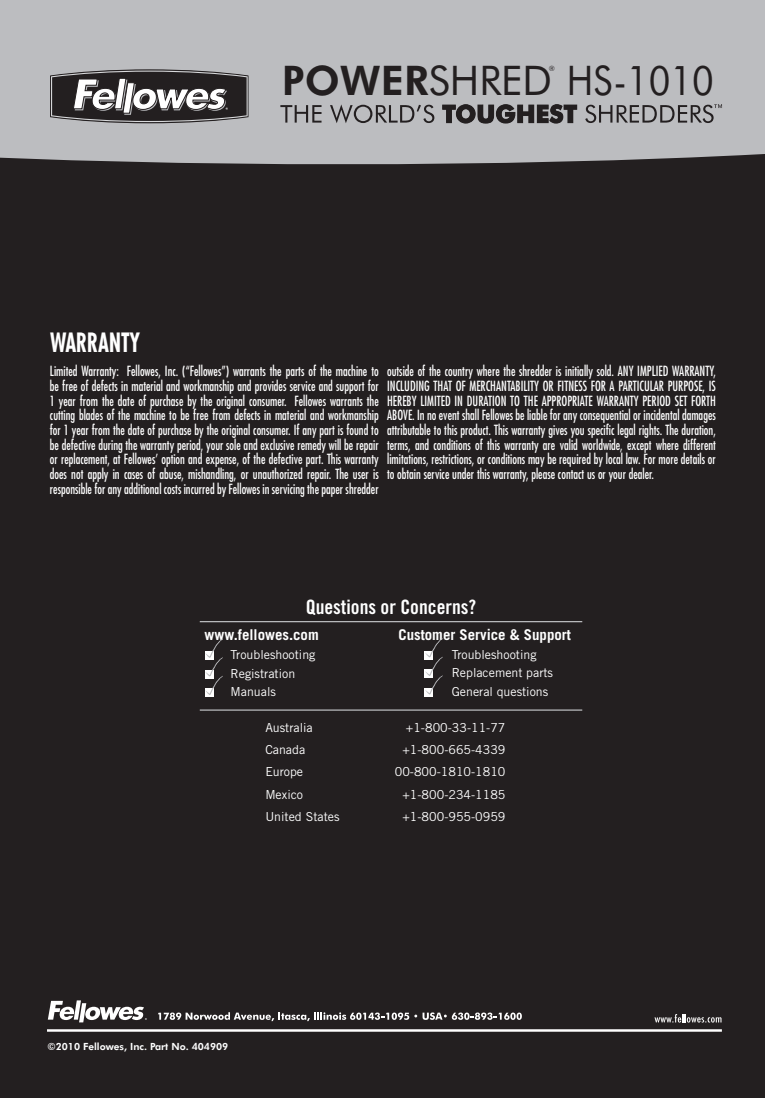
<style>
.page{position:relative;width:765px;height:1098px;background:#fff}
.page>*{position:absolute;margin:0;border:0;box-sizing:border-box;transform-origin:0 0}
.t1{font:40.88px "Futura BT";color:#231f20}
.t2{font:700 condensed 25.88px "Futura";color:#fff;scale:.8 1}
.t3{font:19.75px "Trade Gothic Bold Cond Twenty";color:#fff}
.t4{font:700 14.88px "Trade Gothic";color:#fff}
.Body{font:condensed 13.62px/14.8px "Futura";color:#fff;text-align:justify;scale:.9 1}
.t5{font:12.38px "Trade Gothic";color:#fff}
.t6{font:800 9.88px "Futura BT";color:#fff}
.t7{font:7.38px "Futura BT";color:#231f20}
.s1{font-weight:800}
</style>
<div class="page">
<div style="left:0;top:37px;width:765px;height:1061px;background:#231f20"></div>
<div style="left:0;top:0;width:765px;height:165px;background:#bcbdc0"></div>
<svg style="left:50px;top:69px;width:199px;height:55px"></svg>
<svg style="left:280px;top:105px;width:42px;height:18px"></svg>
<svg style="left:330px;top:104px;width:104px;height:19px"></svg>
<svg style="left:442px;top:104px;width:135px;height:20px"></svg>
<svg style="left:585px;top:104px;width:137px;height:19px"></svg>
<svg style="left:48px;top:1000px;width:99px;height:22px"></svg>
<hr style="left:47px;top:1029px;width:675px;height:2px;background:#fff">
<svg style="left:655px;top:1014px;width:67px;height:8px"></svg>
<svg style="left:158px;top:1012px;width:259px;height:9px"></svg>
<svg style="left:423px;top:1012px;width:99px;height:8px"></svg>
<div style="left:205px;top:688px;width:8px;height:9px;background:#fff"></div>
<svg style="left:205px;top:638px;width:18px;height:57px"></svg>
<div style="left:424px;top:651px;width:9px;height:9px;background:#fff"></div>
<div style="left:424px;top:669px;width:9px;height:9px;background:#fff"></div>
<div style="left:424px;top:688px;width:9px;height:9px;background:#fff"></div>
<svg style="left:425px;top:638px;width:18px;height:56px"></svg>
<hr style="left:200px;top:621px;width:382px;height:1px;background:#bcbdc0">
<hr style="left:200px;top:709px;width:382px;height:1px;background:#bcbdc0">
<p class="t2" style="left:50px;top:326px;width:114px">WARRANTY</p>
<p class="t1" style="left:282px;top:55px;width:433px"><span class="s1">POWER</span>SHRED HS-1010</p>
<p class="t7" style="left:549px;top:64px;width:8px">®</p>
<p class="Body" style="left:50px;top:363px;width:367px">Limited Warranty: Fellowes, Inc. (“Fellowes”) warrants the parts of the machine to be free of defects in material and workmanship and provides service and support for 1 year from the date of purchase by the original consumer. Fellowes warrants the cutting blades of the machine to be free from defects in material and workmanship for 1 year from the date of purchase by the original consumer. If any part is found to be defective during the warranty period, your sole and exclusive remedy will be repair or replacement, at Fellowes’ option and expense, of the defective part. This warranty does not apply in cases of abuse, mishandling, or unauthorized repair. The user is responsible for any additional costs incurred by Fellowes in servicing the paper shredder</p>
<p class="Body" style="left:387px;top:363px;width:367px">outside of the country where the shredder is initially sold. ANY IMPLIED WARRANTY, INCLUDING THAT OF MERCHANTABILITY OR FITNESS FOR A PARTICULAR PURPOSE, IS HEREBY LIMITED IN DURATION TO THE APPROPRIATE WARRANTY PERIOD SET FORTH ABOVE. In no event shall Fellowes be liable for any consequential or incidental damages attributable to this product. This warranty gives you specific legal rights. The duration, terms, and conditions of this warranty are valid worldwide, except where different limitations, restrictions, or conditions may be required by local law. For more details or to obtain service under this warranty, please contact us or your dealer.</p>
<p class="t3" style="left:306px;top:595px;width:172px">Questions or Concerns?</p>
<p class="t4" style="left:205px;top:626px;width:116px">www.fellowes.com</p>
<p class="t5" style="left:231px;top:647px;width:86px">Troubleshooting</p>
<p class="t5" style="left:231px;top:665px;width:66px">Registration</p>
<p class="t5" style="left:231px;top:684px;width:47px">Manuals</p>
<p class="t4" style="left:398px;top:625px;width:174px">Customer Service &amp; Support</p>
<p class="t5" style="left:452px;top:646px;width:86px">Troubleshooting</p>
<p class="t5" style="left:452px;top:665px;width:103px">Replacement parts</p>
<p class="t5" style="left:452px;top:684px;width:98px">General questions</p>
<p class="t5" style="left:265px;top:720px;width:49px">Australia</p>
<p class="t5" style="left:406px;top:720px;width:101px">+1-800-33-11-77</p>
<p class="t5" style="left:265px;top:742px;width:41px">Canada</p>
<p class="t5" style="left:403px;top:742px;width:105px">+1-800-665-4339</p>
<p class="t5" style="left:265px;top:764px;width:39px">Europe</p>
<p class="t5" style="left:395px;top:764px;width:112px">00-800-1810-1810</p>
<p class="t5" style="left:265px;top:786px;width:39px">Mexico</p>
<p class="t5" style="left:403px;top:786px;width:105px">+1-800-234-1185</p>
<p class="t5" style="left:265px;top:809px;width:76px">United States</p>
<p class="t5" style="left:403px;top:809px;width:105px">+1-800-955-0959</p>
<p class="t6" style="left:48px;top:1040px;width:182px">©2010 Fellowes, Inc. Part No. 404909</p>
</div>
